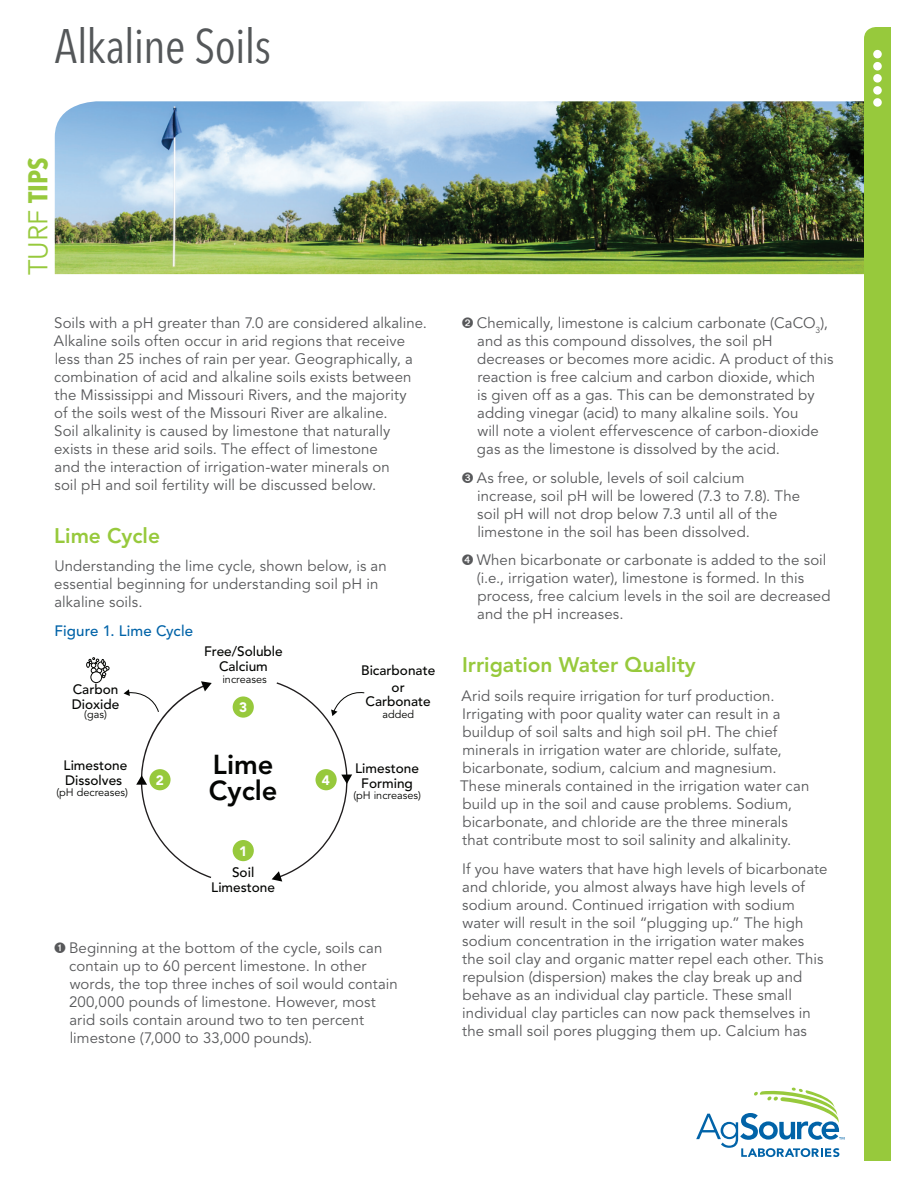
<style>
.page{position:relative;width:918px;height:1188px;background:#fff}
.page>*{position:absolute;margin:0;border:0;box-sizing:border-box;transform-origin:0 0}
.t1{font:condensed 48px "Avenir Next LT Pro";letter-spacing:-.015em;color:#545759}
.t2{font:800 27.15px/25.8px "Avenir LT Std";color:#040503}
.t3{font:27px "Avenir LT Std";color:#97c93c}
.bullets{font:800 21px "Avenir LT Std";color:#97c93c}
.Body_Copy{font:800 21px "Avenir LT Std";color:#97c93c}
.bullets-2{font:15px/18px "Avenir LT Std";letter-spacing:.005em;color:#57585a}
.Body_Copy-2{font:15px/18px "Avenir LT Std";letter-spacing:.005em;color:#57585a}
.Body_Copy-3{font:500 15px "Avenir LT Std";letter-spacing:.01em;color:#0163a8}
.t4{font:500 13.65px/15px "Avenir LT Std";color:#040503;text-align:center}
.t5{font:900 13.65px "Avenir LT Std";color:#fff}
.t6{font:10.95px "Avenir LT Std";color:#040503}
.s1{font-family:"Avenir Next LT Pro";font-weight:700;font-stretch:condensed}
</style>
<div class="page">
<img style="left:55px;top:101px;width:809px;height:173px">
<svg style="left:696px;top:1087px;width:148px;height:70px"></svg>
<div style="left:864px;top:27px;width:27px;height:1134px;background:#97c93c"></div>
<div style="left:873px;top:50px;width:9px;height:8px;background:#fff;border-radius:50%"></div>
<div style="left:873px;top:62px;width:9px;height:9px;background:#fff;border-radius:50%"></div>
<div style="left:873px;top:74px;width:9px;height:9px;background:#fff;border-radius:50%"></div>
<div style="left:873px;top:86px;width:9px;height:9px;background:#fff;border-radius:50%"></div>
<div style="left:873px;top:98px;width:9px;height:9px;background:#fff;border-radius:50%"></div>
<svg style="left:124px;top:681px;width:88px;height:197px"></svg>
<svg style="left:272px;top:682px;width:93px;height:200px"></svg>
<div style="left:91px;top:672px;width:11px;height:11px;border:1px solid #040503;border-radius:50%"></div>
<svg style="left:86px;top:657px;width:23px;height:21px"></svg>
<div style="left:233px;top:840px;width:21px;height:21px;background:#97c93c;border-radius:50%"></div>
<div style="left:149px;top:769px;width:22px;height:21px;background:#97c93c;border-radius:50%"></div>
<div style="left:233px;top:696px;width:21px;height:22px;background:#97c93c;border-radius:50%"></div>
<div style="left:316px;top:769px;width:21px;height:21px;background:#97c93c;border-radius:50%"></div>
<p class="t1" style="left:55px;top:17px;width:218px">Alkaline Soils</p>
<p class="t3" style="left:23px;top:275px;width:119px;rotate:-90deg">TURF <span class="s1">TIPS</span></p>
<p class="Body_Copy-2" style="left:54px;top:314px;width:375px">Soils with a pH greater than 7.0 are considered alkaline.<br>Alkaline soils often occur in arid regions that receive less than 25 inches of rain per year. Geographically, a combination of acid and alkaline soils exists between the Mississippi and Missouri Rivers, and the majority<br>of the soils west of the Missouri River are alkaline.<br>Soil alkalinity is caused by limestone that naturally exists in these arid soils. The effect of limestone<br>and the interaction of irrigation-water minerals on<br>soil pH and soil fertility will be discussed below.</p>
<p class="Body_Copy" style="left:54px;top:523px;width:107px">Lime Cycle</p>
<p class="Body_Copy-2" style="left:54px;top:558px;width:334px">Understanding the lime cycle, shown below, is an essential beginning for understanding soil pH in alkaline soils.</p>
<p class="Body_Copy-3" style="left:54px;top:622px;width:140px">Figure 1. Lime Cycle</p>
<p class="t4" style="left:72px;top:682px;width:49px;text-align:left">Carbon<br>Dioxide</p>
<p class="t6" style="left:84px;top:708px;width:24px">(gas)</p>
<p class="t4" style="left:64px;top:758px;width:65px;text-align:left">Limestone<br>Dissolves</p>
<p class="t6" style="left:56px;top:786px;width:73px">(pH decreases)</p>
<p class="t5" style="left:156px;top:772px;width:10px">2</p>
<p class="t4" style="left:204px;top:644px;width:80px">Free/Soluble<br>Calcium</p>
<p class="t6" style="left:222px;top:673px;width:46px">increases</p>
<p class="t5" style="left:239px;top:699px;width:10px">3</p>
<p class="t2" style="left:209px;top:752px;width:70px">Lime<br>Cycle</p>
<p class="t5" style="left:239px;top:843px;width:10px">1</p>
<p class="t4" style="left:211px;top:865px;width:65px">Soil<br>Limestone</p>
<p class="t5" style="left:322px;top:772px;width:10px">4</p>
<p class="t4" style="left:361px;top:663px;width:76px;line-height:16.4px">Bicarbonate or</p>
<p class="t4" style="left:366px;top:694px;width:67px">Carbonate</p>
<p class="t6" style="left:382px;top:708px;width:33px">added</p>
<p class="t4" style="left:355px;top:761px;width:65px">Limestone<br>Forming</p>
<p class="t6" style="left:353px;top:789px;width:69px">(pH increases)</p>
<p class="bullets-2" style="left:69px;top:939px;width:330px">Beginning at the bottom of the cycle, soils can contain up to 60 percent limestone. In other words, the top three inches of soil would contain 200,000 pounds of limestone. However, most arid soils contain around two to ten percent limestone (7,000 to 33,000 pounds).</p>
<p class="bullets-2" style="left:477px;top:314px;width:358px">Chemically, limestone is calcium carbonate (CaCO<sub>3</sub>), and as this compound dissolves, the soil pH decreases or becomes more acidic. A product of this reaction is free calcium and carbon dioxide, which<br>is given off as a gas. This can be demonstrated by adding vinegar (acid) to many alkaline soils. You<br>will note a violent effervescence of carbon-dioxide gas as the limestone is dissolved by the acid.</p>
<p class="bullets-2" style="left:477px;top:469px;width:325px">As free, or soluble, levels of soil calcium increase, soil pH will be lowered (7.3 to 7.8). The soil pH will not drop below 7.3 until all of the limestone in the soil has been dissolved.</p>
<p class="bullets-2" style="left:477px;top:552px;width:355px">When bicarbonate or carbonate is added to the soil (i.e., irrigation water), limestone is formed. In this process, free calcium levels in the soil are decreased and the pH increases.</p>
<p class="bullets" style="left:462px;top:653px;width:235px">Irrigation Water Quality</p>
<p class="bullets-2" style="left:460px;top:687px;width:351px">Arid soils require irrigation for turf production.<br>Irrigating with poor quality water can result in a buildup of soil salts and high soil pH. The chief minerals in irrigation water are chloride, sulfate, bicarbonate, sodium, calcium and magnesium.<br>These minerals contained in the irrigation water can build up in the soil and cause problems. Sodium, bicarbonate, and chloride are the three minerals that contribute most to soil salinity and alkalinity.</p>
<p class="Body_Copy-2" style="left:462px;top:860px;width:367px">If you have waters that have high levels of bicarbonate and chloride, you almost always have high levels of sodium around. Continued irrigation with sodium water will result in the soil “plugging up.” The high sodium concentration in the irrigation water makes the soil clay and organic matter repel each other. This repulsion (dispersion) makes the clay break up and behave as an individual clay particle. These small individual clay particles can now pack themselves in the small soil pores plugging them up. Calcium has</p>
</div>
